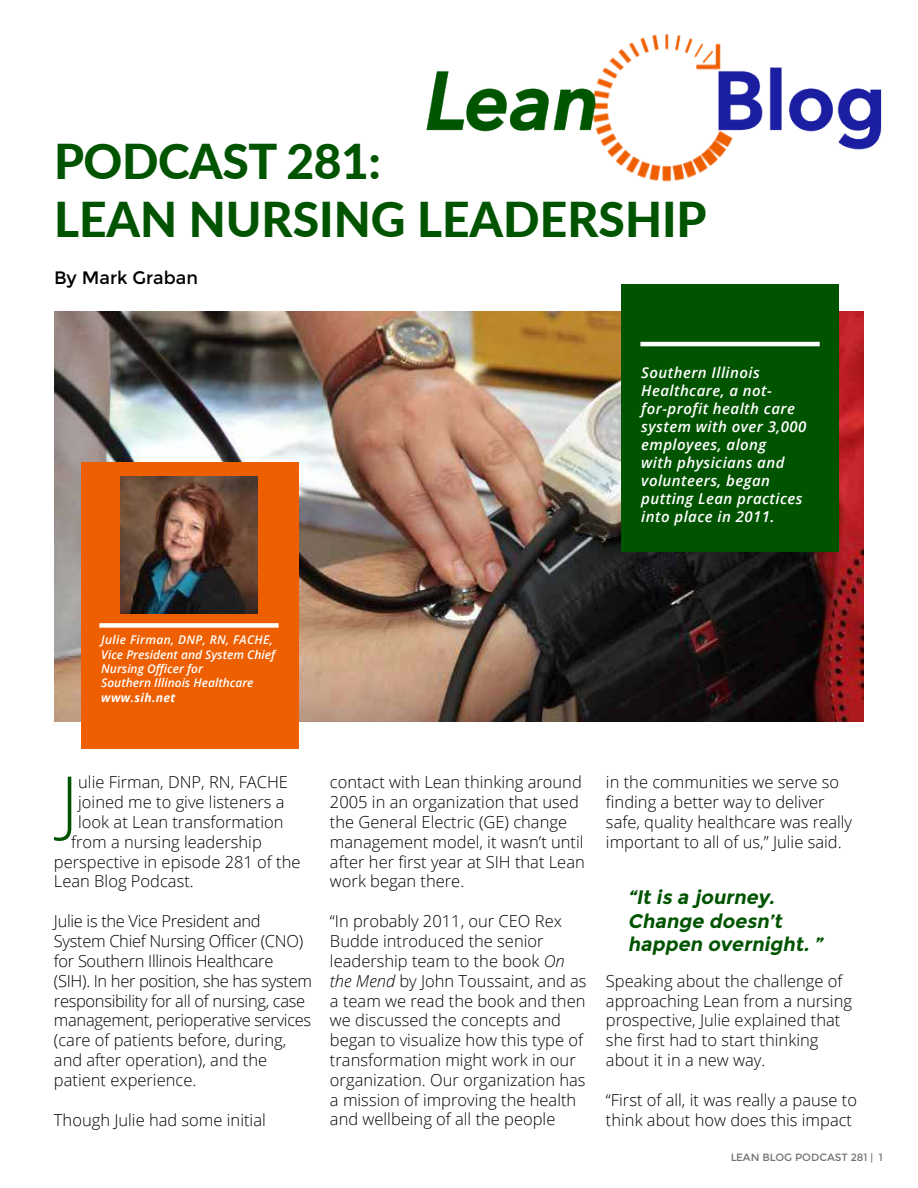
<style>
.page{position:relative;width:918px;height:1188px;background:#fff}
.page>*{position:absolute;margin:0;border:0;box-sizing:border-box;transform-origin:0 0}
.t1{font:300 72px "Open Sans";color:#005400}
.t2{font:800 48px/57.6px "Lato";color:#005400}
.t3{font:italic 700 19.5px/23.4px "Montserrat";color:#005400}
.t4{font:18px "Montserrat";color:#000}
.t5{font:300 16.5px/19.8px "Open Sans";color:#000}
.t6{font:300 16.5px/19.8px "Open Sans";letter-spacing:-.02em;color:#000}
.t7{font:italic 600 15px/18px "Open Sans";letter-spacing:.03em;color:#fff}
.t8{font:italic 600 12px/14.4px "Open Sans";color:#fff}
.t9{font:italic 700 12px "Open Sans";letter-spacing:.03em;color:#fff}
.t10{font:10.5px "Montserrat";color:#000}
.s1{font-style:italic}
</style>
<div class="page">
<img style="left:426px;top:33px;width:456px;height:149px">
<img style="left:54px;top:312px;width:810px;height:410px">
<div style="left:621px;top:285px;width:217px;height:267px;background:#005400"></div>
<hr style="left:640px;top:342px;width:180px;height:4px;background:#fff">
<div style="left:81px;top:462px;width:217px;height:287px;background:#ed5f00"></div>
<div style="left:99px;top:623px;width:180px;height:5px;background:#fff"></div>
<img style="left:121px;top:476px;width:136px;height:137px">
<h2 class="t2" style="left:54px;top:137px;width:654px">PODCAST 281:<br>LEAN NURSING LEADERSHIP</h2>
<p class="t4" style="left:54px;top:269px;width:146px">By Mark Graban</p>
<p class="t7" style="left:641px;top:365px;width:167px">Southern Illinois<br>Healthcare, a not&shy;for-profit health care system with over 3,000 employees, along<br>with physicians and volunteers, began putting Lean practices into place in 2011.</p>
<p class="t8" style="left:101px;top:634px;width:175px">Julie Firman, DNP, RN, FACHE,<br>Vice President and System Chief<br>Nursing Officer for<br>Southern Illinois Healthcare</p>
<p class="t9" style="left:101px;top:691px;width:76px">www.sih.net</p>
<h1 class="t1" style="left:60px;top:773px;width:19px">J</h1>
<p class="t5" style="left:78px;top:774px;width:211px">ulie Firman, DNP, RN, FACHE</p>
<p class="t5" style="left:78px;top:794px;width:208px">joined me to give listeners a</p>
<p class="t5" style="left:78px;top:814px;width:207px">look at Lean transformation</p>
<p class="t5" style="left:71px;top:834px;width:192px">from a nursing leadership</p>
<p class="t5" style="left:54px;top:853px;width:248px">perspective in episode 281 of the</p>
<p class="t5" style="left:54px;top:873px;width:141px">Lean Blog Podcast.</p>
<p class="t6" style="left:54px;top:913px;width:260px">Julie is the Vice President and System Chief Nursing Officer (CNO) for Southern Illinois Healthcare (SIH). In her position, she has system responsibility for all of nursing, case management, perioperative services (care of patients before, during, and after operation), and the patient experience.</p>
<p class="t5" style="left:54px;top:1112px;width:213px">Though Julie had some initial</p>
<p class="t5" style="left:330px;top:774px;width:256px">contact with Lean thinking around<br>2005 in an organization that used the General Electric (GE) change management model, it wasn’t until after her first year at SIH that Lean work began there.</p>
<p class="t5" style="left:330px;top:913px;width:258px">“In probably 2011, our CEO Rex<br>Budde introduced the senior leadership team to the book <span class="s1">On the Mend</span> by John Toussaint, and as a team we read the book and then we discussed the concepts and began to visualize how this type of transformation might work in our organization. Our organization has a mission of improving the health and wellbeing of all the people</p>
<p class="t5" style="left:606px;top:774px;width:248px">in the communities we serve so finding a better way to deliver safe, quality healthcare was really important to all of us,” Julie said.</p>
<p class="t3" style="left:628px;top:887px;width:200px">“It is a journey.<br>Change doesn’t happen overnight. ”</p>
<p class="t5" style="left:606px;top:973px;width:248px">Speaking about the challenge of approaching Lean from a nursing prospective, Julie explained that she first had to start thinking about it in a new way.</p>
<p class="t5" style="left:606px;top:1092px;width:253px">“First of all, it was really a pause to think about how does this impact</p>
<p class="t10" style="left:730px;top:1153px;width:154px">LEAN BLOG PODCAST 281 | 1</p>
</div>
